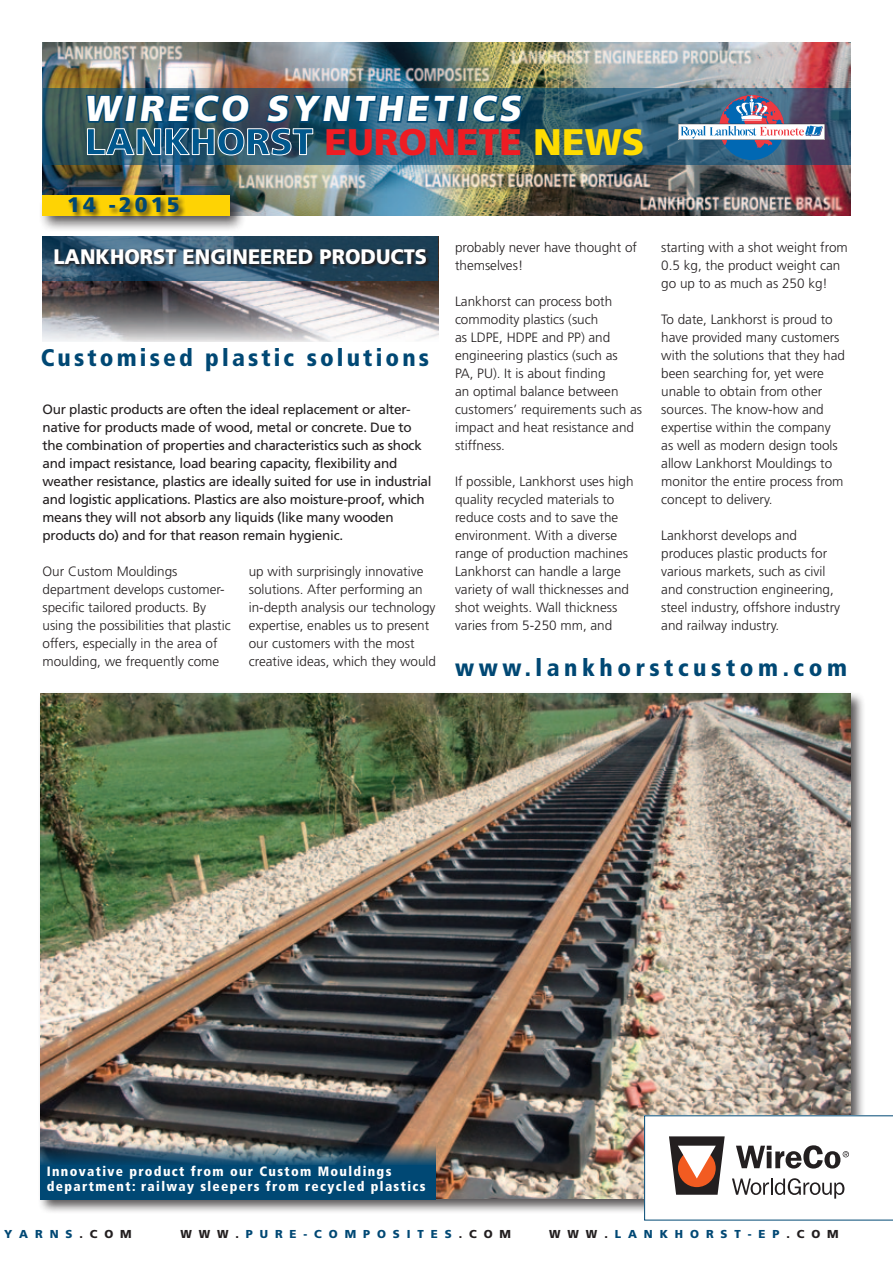
<style>
.page{position:relative;width:893px;height:1263px;background:#fff}
.page>*{position:absolute;margin:0;border:0;box-sizing:border-box;transform-origin:0 0}
.t1{font:900 37.05px "Frutiger";color:#00588e}
.t2{font:900 36px "Frutiger";color:#fff}
.t3{font:900 condensed 24px "Frutiger";letter-spacing:.13em;color:#004874}
.t4{font:900 condensed 24px "Frutiger";letter-spacing:.19em;color:#004874}
.t5{font:900 21px "Frutiger";color:#fff;scale:.95 1}
.t6{font:900 21px "Frutiger";letter-spacing:.15em;color:#004874}
.t7{font:300 13.5px/18px "Frutiger";color:#231f20}
.t8{font:13.5px/18px "Frutiger";letter-spacing:-.02em;color:#231f20}
.t9{font:900 condensed 13.5px/15px "Frutiger";letter-spacing:.1em;color:#fff}
.t10{font:900 11.55px "Frutiger";letter-spacing:.6em;color:#004874}
.s1{color:#ee1d23}
.s2{color:#ffdc01}
.s3{color:#231f20}
</style>
<div class="page">
<img style="left:43px;top:43px;width:807px;height:173px">
<svg style="left:43px;top:88px;width:807px;height:77px;background:#30576a"></svg>
<div style="left:39px;top:192px;width:207px;height:40px;background:#231f20;opacity:.75"></div>
<div style="left:43px;top:195px;width:187px;height:21px;background:#fed304"></div>
<div style="left:68px;top:195px;width:118px;height:25px;background:#231f20;opacity:.75"></div>
<img style="left:85px;top:42px;width:439px;height:276px">
<div style="left:719px;top:95px;width:65px;height:65px;background:#0168b3;border-radius:50%"></div>
<svg style="left:678px;top:95px;width:147px;height:53px"></svg>
<img style="left:43px;top:280px;width:395px;height:61px">
<svg style="left:43px;top:236px;width:395px;height:44px;background:#2d526c"></svg>
<svg style="left:54px;top:248px;width:376px;height:20px;background:#273a49"></svg>
<div style="left:38px;top:690px;width:828px;height:524px;background:#231f20;opacity:.75"></div>
<img style="left:41px;top:693px;width:809px;height:506px">
<div style="left:41px;top:1165px;width:395px;height:34px;background:#004874"></div>
<img style="left:41px;top:1143px;width:395px;height:22px">
<svg style="left:644px;top:1115px;width:249px;height:105px"></svg>
<h2 class="t2" style="left:84px;top:87px;width:444px">WIRECO SYNTHETICS</h2>
<h1 class="t1" style="left:85px;top:119px;width:561px">LANKHORST <span class="s1">EURONETE</span> <span class="s2">NEWS</span></h1>
<h3 class="t6" style="left:67px;top:192px;width:114px">14 -2015</h3>
<h3 class="t5" style="left:53px;top:244px;width:395px">LANKHORST ENGINEERED PRODUCTS</h3>
<h3 class="t3" style="left:41px;top:343px;width:390px">Customised plastic solutions</h3>
<p class="t8" style="left:43px;top:400px;width:391px">Our plastic products are often the ideal replacement or alter&shy;native for products made of wood, metal or concrete. Due to the combination of properties and characteristics such as shock and impact resistance, load bearing capacity, flexibility and weather resistance, plastics are ideally suited for use in industrial and logistic applications. Plastics are also moisture-proof, which means they will not absorb any liquids (like many wooden products do) and for that reason remain hygienic.</p>
<p class="t7" style="left:249px;top:563px;width:189px">up with surprisingly innovative solutions. After performing an in-depth analysis our technology expertise, enables us to present our customers with the most creative ideas, which they would</p>
<p class="t7" style="left:43px;top:562px;width:190px">Our Custom Mouldings department develops customer&shy;specific tailored products. By using the possibilities that plastic offers, especially in the area of moulding, we frequently come</p>
<p class="t7" style="left:455px;top:239px;width:184px">probably never have thought of themselves!</p>
<p class="t7" style="left:455px;top:293px;width:189px">Lankhorst can process both commodity plastics (such<br>as LDPE, HDPE and PP) and engineering plastics (such as<br>PA, PU). It is about finding<br>an optimal balance between customers’ requirements such as impact and heat resistance and stiffness.</p>
<p class="t7" style="left:455px;top:473px;width:180px">If possible, Lankhorst uses high quality recycled materials to reduce costs and to save the environment. With a diverse range of production machines<br>Lankhorst can handle a large variety of wall thicknesses and shot weights. Wall thickness varies from 5-250 mm, and</p>
<p class="t7" style="left:661px;top:238px;width:188px">starting with a shot weight from<br>0.5 kg, the product weight can go up to as much as 250 kg!</p>
<p class="t7" style="left:661px;top:310px;width:185px">To date, Lankhorst is proud to have provided many customers with the solutions that they had been searching for, yet were unable to obtain from other sources. The know-how and expertise within the company as well as modern design tools allow Lankhorst Mouldings to monitor the entire process from concept to delivery.</p>
<p class="t7" style="left:661px;top:526px;width:181px">Lankhorst develops and produces plastic products for various markets, such as civil and construction engineering, steel industry, offshore industry and railway industry.</p>
<h3 class="t4" style="left:455px;top:653px;width:394px">www.lankhorstcustom.com</h3>
<p class="t9" style="left:47px;top:1164px;width:380px">Innovative product from our Custom Mouldings department: railway sleepers from recycled plastics</p>
<p class="t10" style="left:4px;top:1227px;width:129px">YARNS<span class="s3">.COM</span></p>
<p class="t10" style="left:180px;top:1227px;width:332px"><span class="s3">WWW.</span>PURE-COMPOSITES<span class="s3">.COM</span></p>
<p class="t10" style="left:549px;top:1227px;width:291px"><span class="s3">WWW.</span>LANKHORST-EP<span class="s3">.COM</span></p>
</div>
